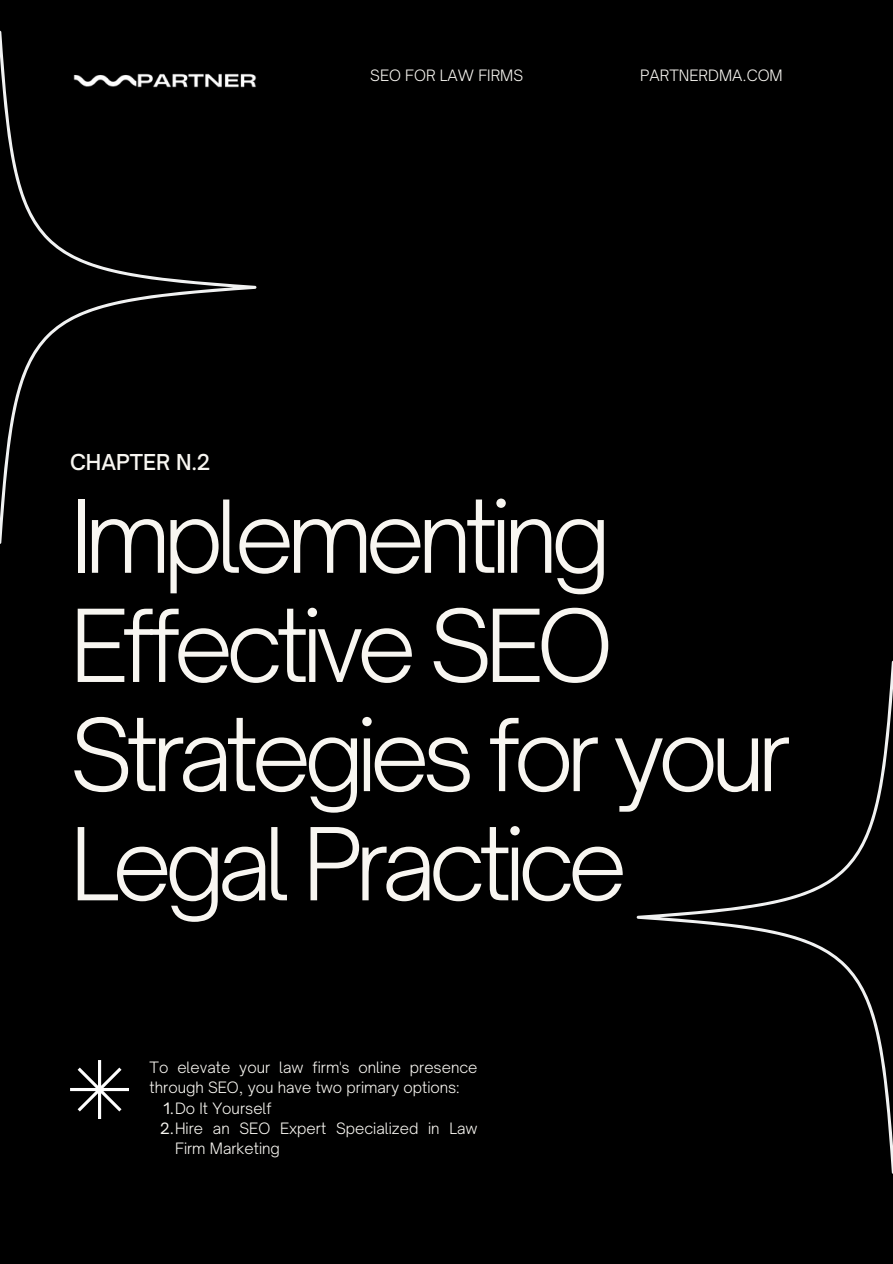
<style>
.page{position:relative;width:893px;height:1264px;background:#fff}
.page>*{position:absolute;margin:0;border:0;box-sizing:border-box;transform-origin:0 0}
.t1{font:300 96px/109.2px "Open Sauce One";letter-spacing:-.07em;color:#f8f6f1}
.t2{font:500 21px "Open Sauce One";color:#f8f6f1}
.t3{font:300 15px/20.2px "Open Sauce One";color:#f8f6f1}
.s1{font-weight:400}
</style>
<div class="page">
<div style="left:0;top:0;width:892px;height:1263px;background:#000"></div>
<svg style="left:70px;top:1060px;width:59px;height:58px"></svg>
<svg style="left:0;top:31px;width:256px;height:513px"></svg>
<svg style="left:636px;top:661px;width:256px;height:512px"></svg>
<img style="left:52px;top:63px;width:205px;height:27px">
<p class="t2" style="left:70px;top:448px;width:142px">CHAPTER N.2</p>
<p class="t3" style="left:370px;top:65px;width:154px">SEO FOR LAW FIRMS</p>
<p class="t3" style="left:640px;top:65px;width:144px">PARTNERDMA.COM</p>
<p class="t1" style="left:70px;top:481px;width:722px">Implementing<br>Effective SEO<br>Strategies for your<br>Legal Practice</p>
<p class="t3" style="left:149px;top:1057px;width:329px">To elevate your law firm's online presence through SEO, you have two primary options:</p>
<p class="t3" style="left:163px;top:1097px;width:110px"><span class="s1">1.</span>Do It Yourself</p>
<p class="t3" style="left:175px;top:1118px;width:304px;text-indent:-15px"><span class="s1">2.</span>Hire an SEO Expert Specialized in Law<br>Firm Marketing</p>
</div>
